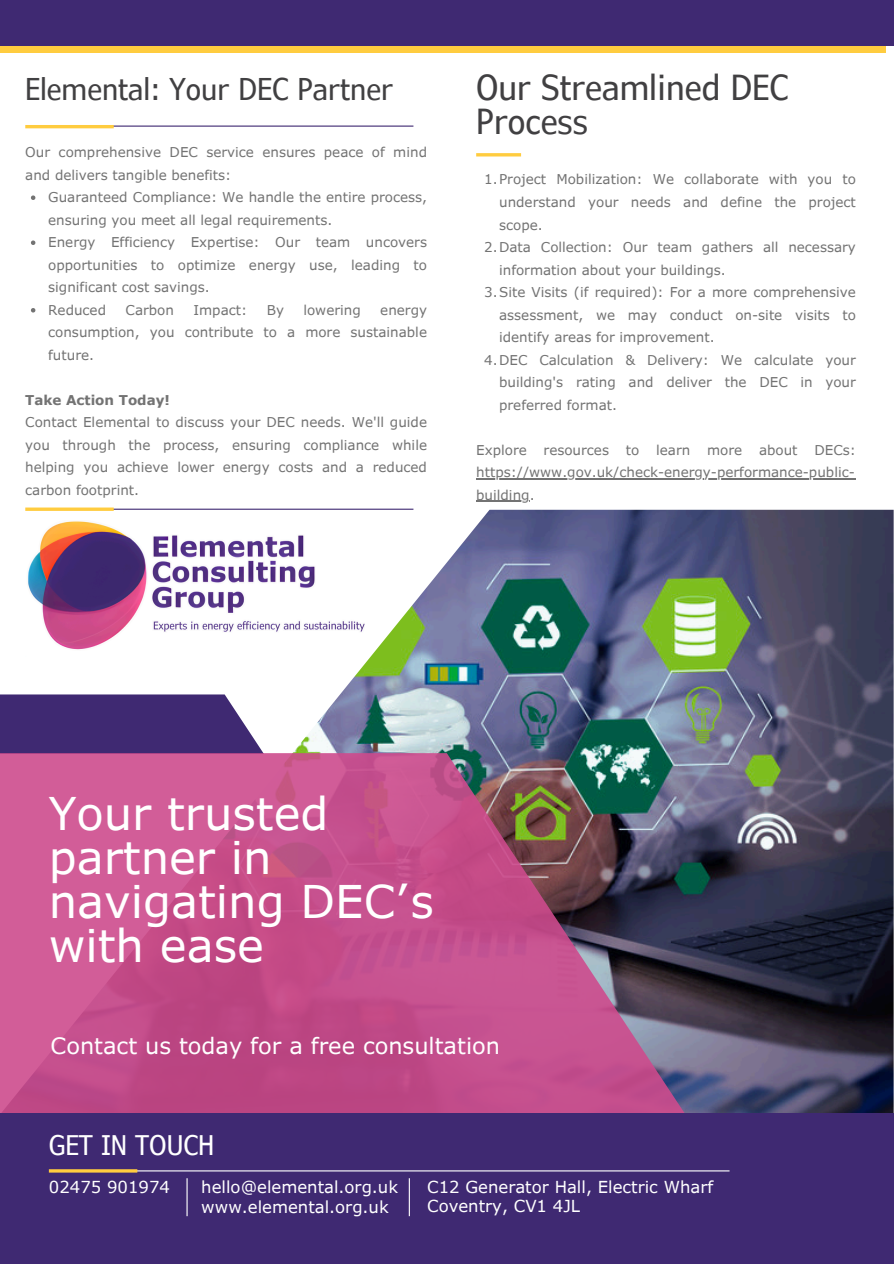
<style>
.page{position:relative;width:894px;height:1264px;background:#fff}
.page>*{position:absolute;margin:0;border:0;box-sizing:border-box;transform-origin:0 0}
.t1{font:45px/43.8px "Verdana Pro";color:#fff}
.t2{font:condensed 34.5px/33.8px "Verdana Pro";color:#414042}
.t3{font:condensed 30px "Verdana Pro";color:#414042}
.t4{font:condensed 27px "Verdana Pro";color:#fff}
.t5{font:22.5px "Verdana Pro";color:#fff}
.t6{font:16.5px "Verdana Pro";color:#fff}
.t7{font:13.5px/22.5px "Verdana Pro";color:#737373;text-align:justify}
.t8{font:700 13.5px "Verdana Pro";color:#737373}
</style>
<div class="page">
<img style="left:292px;top:510px;width:601px;height:603px">
<svg style="left:0;top:694px;width:264px;height:59px;background:#4e3a7d"></svg>
<div style="left:0;top:0;width:893px;height:46px;background:#3f2972"></div>
<svg style="left:0;top:753px;width:684px;height:360px;background:#b35285"></svg>
<div style="left:0;top:1113px;width:893px;height:150px;background:#3f2972"></div>
<div style="left:0;top:46px;width:885px;height:7px;background:#ffcc3f"></div>
<hr style="left:55px;top:125px;width:358px;height:2px;background:#3f2972">
<hr style="left:55px;top:508px;width:358px;height:2px;background:#3f2972">
<hr style="left:25px;top:125px;width:89px;height:3px;background:#ffcc3f">
<svg style="left:25px;top:507px;width:89px;height:4px"></svg>
<hr style="left:476px;top:153px;width:45px;height:3px;background:#ffcc3f">
<hr style="left:51px;top:1170px;width:678px;height:1px;background:#fff">
<hr style="left:49px;top:1169px;width:88px;height:3px;background:#ffcc3f">
<hr style="left:186px;top:1178px;width:1px;height:38px;background:#fff">
<hr style="left:408px;top:1178px;width:2px;height:38px;background:#fff">
<svg style="left:31px;top:195px;width:4px;height:5px"></svg>
<svg style="left:31px;top:240px;width:4px;height:5px"></svg>
<svg style="left:31px;top:308px;width:4px;height:4px"></svg>
<hr style="left:476px;top:478px;width:379px;height:1px;background:#737373">
<hr style="left:476px;top:501px;width:53px;height:1px;background:#737373">
<img style="left:28px;top:521px;width:336px;height:136px">
<p class="t3" style="left:25px;top:70px;width:369px">Elemental: Your DEC Partner</p>
<p class="t2" style="left:476px;top:69px;width:313px">Our Streamlined DEC<br>Process</p>
<p class="t7" style="left:25px;top:141px;width:403px">Our comprehensive DEC service ensures peace of mind and delivers tangible benefits:</p>
<p class="t7" style="left:48px;top:186px;width:380px">Guaranteed Compliance: We handle the entire process, ensuring you meet all legal requirements.</p>
<p class="t7" style="left:48px;top:231px;width:380px">Energy Efficiency Expertise: Our team uncovers opportunities to optimize energy use, leading to significant cost savings.</p>
<p class="t7" style="left:48px;top:298px;width:59px">Reduced</p>
<p class="t7" style="left:125px;top:298px;width:50px">Carbon</p>
<p class="t7" style="left:193px;top:298px;width:55px">Impact:</p>
<p class="t7" style="left:267px;top:298px;width:19px">By</p>
<p class="t7" style="left:303px;top:298px;width:59px">lowering</p>
<p class="t7" style="left:499px;top:168px;width:358px;text-indent:-15px">1.Project Mobilization: We collaborate with you to understand your needs and define the project scope.</p>
<p class="t7" style="left:499px;top:235px;width:358px;text-indent:-15px">2.Data Collection: Our team gathers all necessary information about your buildings.</p>
<h1 class="t7" style="left:499px;top:280px;width:358px;text-indent:-15px">3.Site Visits (if required): For a more comprehensive assessment, we may conduct on-site visits to identify areas for improvement.</h1>
<h5 class="t7" style="left:499px;top:348px;width:358px;text-indent:-15px">4.DEC Calculation &amp; Delivery: We calculate your building's rating and deliver the DEC in your preferred format.</h5>
<h3 class="t7" style="left:476px;top:438px;width:381px">Explore resources to learn more about DECs:</h3>
<h6 class="t7" style="left:476px;top:460px;width:380px">https://www.gov.uk/check-energy-performance-public-</h6>
<h6 class="t7" style="left:476px;top:483px;width:60px">building.</h6>
<p class="t7" style="left:48px;top:298px;width:380px;text-indent:332px">energy consumption, you contribute to a more sustainable future.</p>
<p class="t8" style="left:25px;top:391px;width:146px">Take Action Today!</p>
<p class="t7" style="left:25px;top:411px;width:403px">Contact Elemental to discuss your DEC needs. We'll guide you through the process, ensuring compliance while helping you achieve lower energy costs and a reduced carbon footprint.</p>
<p class="t1" style="left:49px;top:790px;width:386px">Your trusted partner in navigating DEC’s with ease</p>
<p class="t5" style="left:51px;top:1030px;width:451px">Contact us today for a free consultation</p>
<h6 class="t4" style="left:49px;top:1127px;width:167px">GET IN TOUCH</h6>
<p class="t6" style="left:49px;top:1176px;width:123px">02475 901974</p>
<h2 class="t6" style="left:201px;top:1176px;width:198px">hello@elemental.org.uk</h2>
<h6 class="t6" style="left:427px;top:1176px;width:287px">C12 Generator Hall, Electric Wharf</h6>
<p class="t6" style="left:201px;top:1196px;width:189px">www.elemental.org.uk</p>
<h6 class="t6" style="left:427px;top:1195px;width:154px">Coventry, CV1 4JL</h6>
</div>
